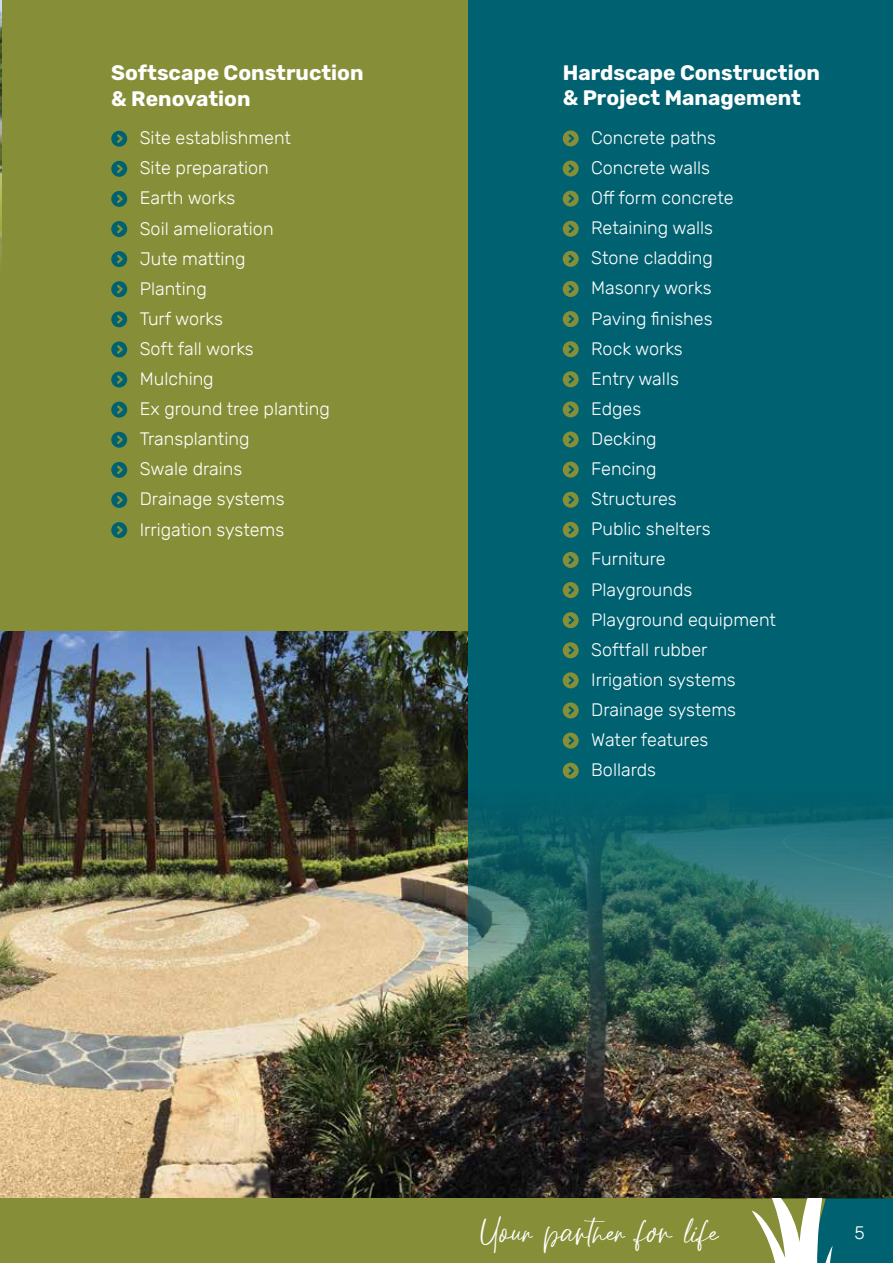
<style>
.page{position:relative;width:893px;height:1263px;background:#fff}
.page>*{position:absolute;margin:0;border:0;box-sizing:border-box;transform-origin:0 0}
.t1{font:37.2px "Strings";color:#fff}
.t2{font:700 21px/25.2px "Rubik";color:#fff}
.t3{font:300 18px/30.2px "Rubik";color:#fff}
</style>
<div class="page">
<div style="left:0;top:0;width:893px;height:631px;background:#868f37"></div>
<img style="left:0;top:631px;width:893px;height:567px">
<svg style="left:468px;top:0;width:425px;height:1078px;background:#0c6169"></svg>
<svg style="left:563px;top:130px;width:16px;height:16px"></svg>
<svg style="left:563px;top:161px;width:16px;height:15px"></svg>
<svg style="left:563px;top:191px;width:16px;height:16px"></svg>
<svg style="left:563px;top:221px;width:16px;height:16px"></svg>
<svg style="left:563px;top:251px;width:16px;height:16px"></svg>
<svg style="left:563px;top:281px;width:16px;height:16px"></svg>
<svg style="left:563px;top:311px;width:16px;height:16px"></svg>
<svg style="left:563px;top:341px;width:16px;height:16px"></svg>
<svg style="left:563px;top:371px;width:16px;height:16px"></svg>
<svg style="left:563px;top:401px;width:16px;height:16px"></svg>
<svg style="left:563px;top:431px;width:16px;height:16px"></svg>
<svg style="left:563px;top:462px;width:16px;height:16px"></svg>
<svg style="left:563px;top:492px;width:16px;height:16px"></svg>
<svg style="left:563px;top:522px;width:16px;height:16px"></svg>
<svg style="left:563px;top:552px;width:16px;height:16px"></svg>
<svg style="left:563px;top:582px;width:16px;height:16px"></svg>
<svg style="left:563px;top:612px;width:16px;height:16px"></svg>
<svg style="left:563px;top:642px;width:16px;height:16px"></svg>
<svg style="left:563px;top:672px;width:16px;height:16px"></svg>
<svg style="left:563px;top:702px;width:16px;height:16px"></svg>
<svg style="left:563px;top:733px;width:16px;height:15px"></svg>
<svg style="left:563px;top:763px;width:16px;height:16px"></svg>
<img style="left:0;top:0;width:1px;height:263px">
<svg style="left:111px;top:131px;width:16px;height:16px"></svg>
<svg style="left:111px;top:161px;width:16px;height:16px"></svg>
<svg style="left:111px;top:191px;width:16px;height:16px"></svg>
<svg style="left:111px;top:221px;width:16px;height:16px"></svg>
<svg style="left:111px;top:251px;width:16px;height:16px"></svg>
<svg style="left:111px;top:281px;width:16px;height:16px"></svg>
<svg style="left:111px;top:311px;width:16px;height:16px"></svg>
<svg style="left:111px;top:341px;width:16px;height:16px"></svg>
<svg style="left:111px;top:372px;width:16px;height:15px"></svg>
<svg style="left:111px;top:402px;width:16px;height:16px"></svg>
<svg style="left:111px;top:432px;width:16px;height:16px"></svg>
<svg style="left:111px;top:462px;width:16px;height:16px"></svg>
<svg style="left:111px;top:492px;width:16px;height:16px"></svg>
<svg style="left:111px;top:522px;width:16px;height:16px"></svg>
<div style="left:1px;top:1198px;width:751px;height:65px;background:#868f37"></div>
<svg style="left:752px;top:1198px;width:141px;height:65px"></svg>
<p class="t2" style="left:111px;top:61px;width:254px">Softscape Construction &amp; Renovation</p>
<p class="t3" style="left:140px;top:123px;width:192px">Site establishment<br>Site preparation<br>Earth works<br>Soil amelioration<br>Jute matting<br>Planting<br>Turf works<br>Soft fall works<br>Mulching<br>Ex ground tree planting<br>Transplanting<br>Swale drains<br>Drainage systems<br>Irrigation systems</p>
<p class="t2" style="left:563px;top:61px;width:259px">Hardscape Construction &amp; Project Management</p>
<p class="t3" style="left:591px;top:123px;width:186px">Concrete paths<br>Concrete walls<br>Off form concrete<br>Retaining walls<br>Stone cladding<br>Masonry works<br>Paving finishes<br>Rock works<br>Entry walls<br>Edges<br>Decking<br>Fencing<br>Structures<br>Public shelters<br>Furniture<br>Playgrounds<br>Playground equipment<br>Softfall rubber<br>Irrigation systems<br>Drainage systems<br>Water features<br>Bollards</p>
<h1 class="t1" style="left:481px;top:1211px;width:239px">Your partner for life</h1>
<p class="t3" style="left:854px;top:1218px;width:12px">5</p>
</div>
